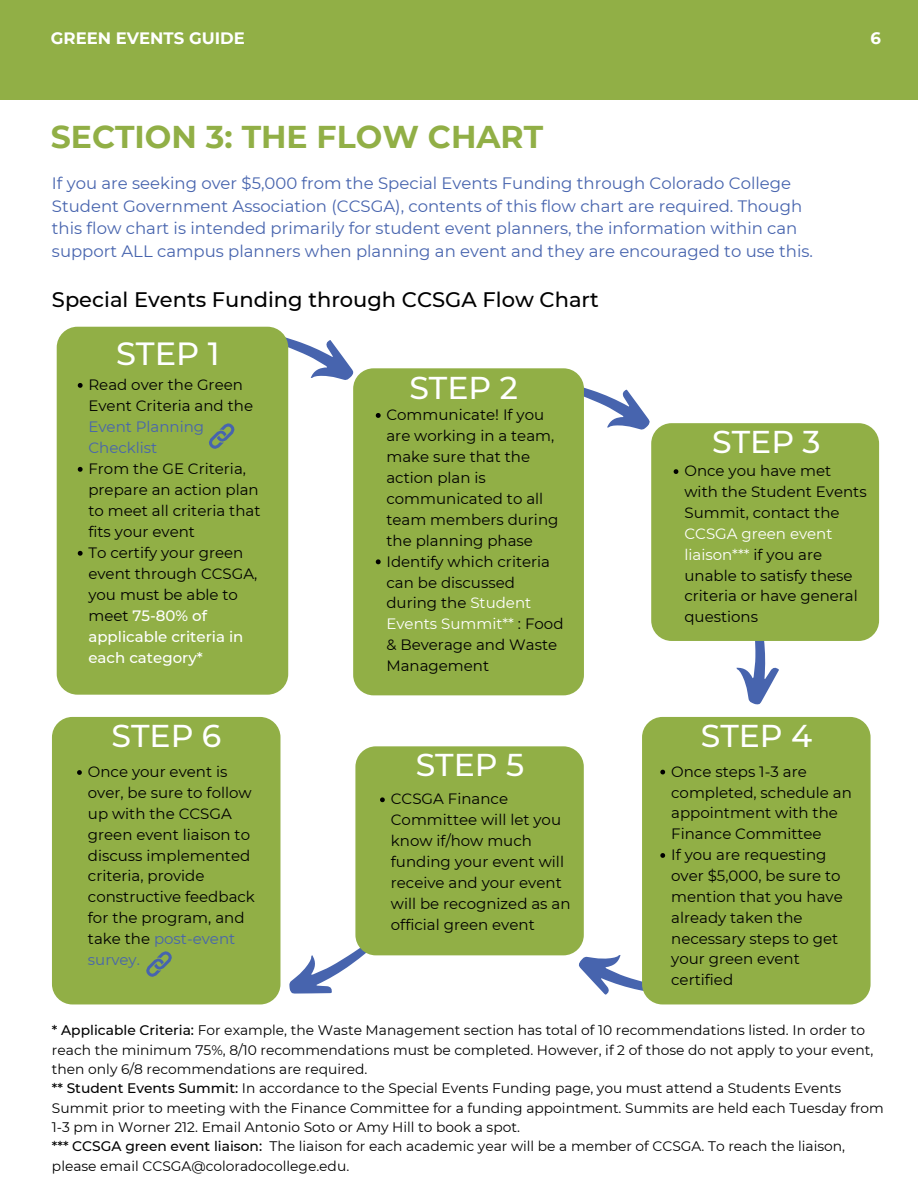
<style>
.page{position:relative;width:918px;height:1188px;background:#fff}
.page>*{position:absolute;margin:0;border:0;box-sizing:border-box;transform-origin:0 0}
.t1{font:500 32.1px "Montserrat";color:#fff}
.t2{font:500 31.5px "Montserrat";color:#fff}
.t3{font:700 31.5px "Montserrat";color:#91af46}
.t4{font:500 21px "Montserrat";color:#000}
.t5{font:16.5px/22.5px "Montserrat";color:#4764ae}
.t6{font:700 16.5px "Montserrat";color:#fff}
.t7{font:15px/20.9px "Montserrat";color:#000}
.t8{font:15px/21px "Montserrat";color:#4764ae}
.t9{font:13.8px/19.4px "Montserrat";color:#000}
.s1{font-weight:500;color:#fff}
.s2{color:#4764ae}
.s3{color:#fff}
.s4{font-weight:500}
</style>
<div class="page">
<div style="left:0;top:0;width:918px;height:99px;background:#91af46"></div>
<svg style="left:247px;top:326px;width:114px;height:65px"></svg>
<div style="left:57px;top:327px;width:231px;height:368px;background:#91af46;border-radius:21px"></div>
<svg style="left:78px;top:383px;width:5px;height:5px"></svg>
<svg style="left:78px;top:467px;width:5px;height:5px"></svg>
<svg style="left:78px;top:551px;width:5px;height:5px"></svg>
<svg style="left:573px;top:370px;width:83px;height:69px"></svg>
<div style="left:353px;top:368px;width:231px;height:327px;background:#91af46;border-radius:20px"></div>
<svg style="left:376px;top:413px;width:5px;height:5px"></svg>
<svg style="left:376px;top:559px;width:5px;height:5px"></svg>
<svg style="left:736px;top:641px;width:43px;height:64px"></svg>
<div style="left:651px;top:423px;width:228px;height:218px;background:#91af46;border-radius:20px"></div>
<svg style="left:674px;top:469px;width:4px;height:5px"></svg>
<svg style="left:573px;top:946px;width:113px;height:59px"></svg>
<div style="left:642px;top:717px;width:229px;height:287px;background:#91af46;border-radius:20px"></div>
<svg style="left:660px;top:770px;width:5px;height:4px"></svg>
<svg style="left:660px;top:853px;width:5px;height:5px"></svg>
<svg style="left:280px;top:917px;width:111px;height:77px"></svg>
<div style="left:355px;top:746px;width:229px;height:209px;background:#91af46;border-radius:20px"></div>
<svg style="left:380px;top:797px;width:5px;height:5px"></svg>
<div style="left:52px;top:717px;width:228px;height:287px;background:#91af46;border-radius:20px"></div>
<svg style="left:77px;top:770px;width:5px;height:5px"></svg>
<svg style="left:209px;top:423px;width:26px;height:26px"></svg>
<svg style="left:146px;top:951px;width:26px;height:26px"></svg>
<p class="t6" style="left:51px;top:28px;width:195px">GREEN EVENTS GUIDE</p>
<p class="t6" style="left:871px;top:28px;width:12px">6</p>
<h2 class="t3" style="left:51px;top:117px;width:494px">SECTION 3: THE FLOW CHART</h2>
<p class="t5" style="left:52px;top:172px;width:763px">If you are seeking over $5,000 from the Special Events Funding through Colorado College Student Government Association (CCSGA), contents of this flow chart are required. Though this flow chart is intended primarily for student event planners, the information within can support ALL campus planners when planning an event and they are encouraged to use this.</p>
<h3 class="t4" style="left:52px;top:286px;width:548px">Special Events Funding through CCSGA Flow Chart</h3>
<h1 class="t1" style="left:116px;top:334px;width:105px">STEP 1</h1>
<p class="t7" style="left:88px;top:374px;width:166px">Read over the Green<br>Event Criteria and the</p>
<p class="t8" style="left:88px;top:416px;width:117px">Event Planning<br>Checklist</p>
<p class="t7" style="left:88px;top:458px;width:173px">From the GE Criteria, prepare an action plan to meet all criteria that fits your event<br>To certify your green event through CCSGA, you must be able to meet <span class="s1">75-80% of applicable criteria in each category*</span></p>
<h2 class="t2" style="left:112px;top:716px;width:111px">STEP 6</h2>
<p class="t7" style="left:88px;top:761px;width:169px">Once your event is over, be sure to follow up with the CCSGA green event liaison to discuss implemented criteria, provide constructive feedback for the program, and take the <span class="s2">post-event survey.</span></p>
<h2 class="t2" style="left:409px;top:368px;width:110px">STEP 2</h2>
<p class="t7" style="left:386px;top:404px;width:179px">Communicate! If you are working in a team, make sure that the action plan is communicated to all team members during the planning phase<br>Identify which criteria can be discussed during the <span class="s3">Student<br>Events Summit**</span> : Food &amp; Beverage and Waste<br>Management</p>
<h2 class="t2" style="left:416px;top:746px;width:110px">STEP 5</h2>
<p class="t7" style="left:391px;top:789px;width:181px">CCSGA Finance<br>Committee will let you know if/how much funding your event will receive and your event will be recognized as an official green event</p>
<h2 class="t2" style="left:712px;top:423px;width:110px">STEP 3</h2>
<p class="t7" style="left:684px;top:460px;width:184px">Once you have met with the Student Events<br>Summit, contact the</p>
<p class="t7" style="left:684px;top:523px;width:175px"><span class="s3">CCSGA green event liaison***</span> if you are unable to satisfy these criteria or have general questions</p>
<h2 class="t2" style="left:701px;top:716px;width:113px">STEP 4</h2>
<p class="t7" style="left:671px;top:761px;width:182px">Once steps 1-3 are completed, schedule an appointment with the<br>Finance Committee<br>If you are requesting over $5,000, be sure to mention that you have already taken the necessary steps to get your green event certified</p>
<p class="t9" style="left:52px;top:1021px;width:833px"><span class="s4">* Applicable Criteria:</span> For example, the Waste Management section has total of 10 recommendations listed. In order to reach the minimum 75%, 8/10 recommendations must be completed. However, if 2 of those do not apply to your event, then only 6/8 recommendations are required.<br><span class="s4">** Student Events Summit:</span> In accordance to the Special Events Funding page, you must attend a Students Events Summit prior to meeting with the Finance Committee for a funding appointment. Summits are held each Tuesday from 1-3 pm in Worner 212. Email Antonio Soto or Amy Hill to book a spot.<br><span class="s4">*** CCSGA green event liaison:</span> The liaison for each academic year will be a member of CCSGA. To reach the liaison, please email CCSGA@coloradocollege.edu.</p>
</div>
